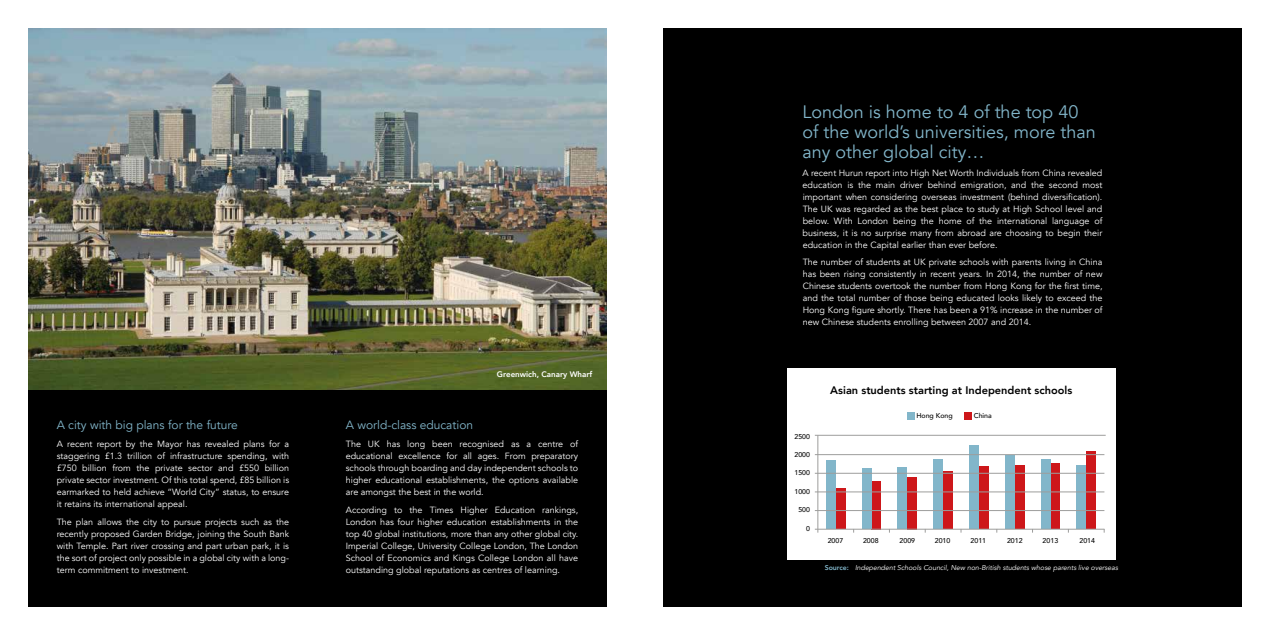
<style>
.page{position:relative;width:1270px;height:635px;background:#fff}
.page>*{position:absolute;margin:0;border:0;box-sizing:border-box;transform-origin:0 0}
.t1{font:18px/20px "Avenir";color:#82b6ca}
.t2{font:12px "Avenir";color:#82b6ca}
.t3{font:800 11px "Avenir";color:#000}
.t4{font:9px/12px "Avenir";color:#fff;text-align:justify}
.t5{font:800 8px "Avenir";color:#fff}
.t6{font:italic 7px "Avenir";color:#fff}
.t7{font:500 7px "Avenir";color:#000}
.s1{font-weight:800;font-style:normal;color:#82b6ca}
</style>
<div class="page">
<div style="left:28px;top:28px;width:579px;height:579px;background:#000"></div>
<div style="left:663px;top:28px;width:579px;height:579px;background:#000"></div>
<div style="left:787px;top:369px;width:329px;height:191px;background:#fff"></div>
<hr style="left:815px;top:435px;width:291px;height:1px;background:#9d9d9c">
<hr style="left:818px;top:435px;width:1px;height:98px;background:#9d9d9c">
<div style="left:826px;top:461px;width:10px;height:68px;background:#82b6ca"></div>
<div style="left:836px;top:488px;width:10px;height:41px;background:#cd171a"></div>
<div style="left:871px;top:481px;width:10px;height:48px;background:#cd171a"></div>
<div style="left:862px;top:469px;width:9px;height:60px;background:#82b6ca"></div>
<div style="left:907px;top:477px;width:10px;height:52px;background:#cd171a"></div>
<div style="left:897px;top:468px;width:10px;height:61px;background:#82b6ca"></div>
<div style="left:943px;top:471px;width:10px;height:58px;background:#cd171a"></div>
<div style="left:933px;top:459px;width:10px;height:70px;background:#82b6ca"></div>
<div style="left:979px;top:466px;width:10px;height:63px;background:#cd171a"></div>
<div style="left:969px;top:445px;width:10px;height:84px;background:#82b6ca"></div>
<div style="left:1015px;top:465px;width:9px;height:64px;background:#cd171a"></div>
<div style="left:1005px;top:456px;width:10px;height:73px;background:#82b6ca"></div>
<div style="left:1050px;top:463px;width:10px;height:66px;background:#cd171a"></div>
<div style="left:1040px;top:459px;width:10px;height:70px;background:#82b6ca"></div>
<div style="left:1086px;top:451px;width:10px;height:78px;background:#cd171a"></div>
<div style="left:1076px;top:465px;width:10px;height:64px;background:#82b6ca"></div>
<div style="left:907px;top:412px;width:7px;height:7px;background:#82b6ca"></div>
<div style="left:964px;top:412px;width:8px;height:7px;background:#cd171a"></div>
<hr style="left:815px;top:529px;width:289px;height:1px;background:#9d9d9c">
<hr style="left:815px;top:510px;width:289px;height:1px;background:#9d9d9c">
<hr style="left:815px;top:492px;width:289px;height:1px;background:#9d9d9c">
<hr style="left:815px;top:473px;width:289px;height:1px;background:#9d9d9c">
<hr style="left:815px;top:454px;width:289px;height:1px;background:#9d9d9c">
<img style="left:28px;top:28px;width:579px;height:361px">
<h2 class="t2" style="left:57px;top:418px;width:183px">A city with big plans for the future</h2>
<p class="t4" style="left:57px;top:438px;width:234px">A recent report by the Mayor has revealed plans for a staggering £1.3 trillion of infrastructure spending, with £750 billion from the private sector and £550 billion private sector investment. Of this total spend, £85 billion is earmarked to held achieve “World City” status, to ensure it retains its international appeal.</p>
<p class="t4" style="left:57px;top:516px;width:234px">The plan allows the city to pursue projects such as the recently proposed Garden Bridge, joining the South Bank with Temple. Part river crossing and part urban park, it is the sort of project only possible in a global city with a long&shy;term commitment to investment.</p>
<p class="t5" style="left:497px;top:368px;width:97px">Greenwich, Canary Wharf</p>
<h2 class="t2" style="left:346px;top:418px;width:129px">A world-class education</h2>
<p class="t4" style="left:346px;top:438px;width:234px">The UK has long been recognised as a centre of educational excellence for all ages. From preparatory schools through boarding and day independent schools to higher educational establishments, the options available are amongst the best in the world.</p>
<p class="t4" style="left:346px;top:504px;width:234px">According to the Times Higher Education rankings, London has four higher education establishments in the top 40 global institutions, more than any other global city.<br>Imperial College, University College London, The London School of Economics and Kings College London all have outstanding global reputations as centres of learning.</p>
<h1 class="t1" style="left:803px;top:102px;width:295px">London is home to 4 of the top 40 of the world’s universities, more than any other global city…</h1>
<p class="t4" style="left:803px;top:167px;width:301px">A recent Hurun report into High Net Worth Individuals from China revealed education is the main driver behind emigration, and the second most important when considering overseas investment (behind diversification).<br>The UK was regarded as the best place to study at High School level and below. With London being the home of the international language of business, it is no surprise many from abroad are choosing to begin their education in the Capital earlier than ever before.</p>
<p class="t4" style="left:803px;top:256px;width:301px">The number of students at UK private schools with parents living in China has been rising consistently in recent years. In 2014, the number of new Chinese students overtook the number from Hong Kong for the first time, and the total number of those being educated looks likely to exceed the Hong Kong figure shortly. There has been a 91% increase in the number of new Chinese students enrolling between 2007 and 2014.</p>
<p class="t3" style="left:830px;top:382px;width:243px">Asian students starting at Independent schools</p>
<p class="t7" style="left:794px;top:430px;width:17px">2500</p>
<p class="t7" style="left:794px;top:449px;width:17px">2000</p>
<p class="t7" style="left:794px;top:467px;width:17px">1500</p>
<p class="t7" style="left:794px;top:485px;width:17px">1000</p>
<p class="t7" style="left:798px;top:504px;width:13px">500</p>
<p class="t7" style="left:806px;top:522px;width:5px">0</p>
<p class="t7" style="left:916px;top:409px;width:38px">Hong Kong</p>
<p class="t7" style="left:974px;top:409px;width:20px">China</p>
<p class="t7" style="left:828px;top:535px;width:17px">2007</p>
<p class="t7" style="left:863px;top:535px;width:17px">2008</p>
<p class="t7" style="left:899px;top:535px;width:17px">2009</p>
<p class="t7" style="left:935px;top:535px;width:17px">2010</p>
<p class="t7" style="left:971px;top:535px;width:17px">2011</p>
<p class="t7" style="left:1007px;top:535px;width:17px">2012</p>
<p class="t7" style="left:1043px;top:535px;width:17px">2013</p>
<p class="t7" style="left:1079px;top:535px;width:17px">2014</p>
<p class="t6" style="left:825px;top:564px;width:295px"><span class="s1">Source:</span> Independent Schools Council, New non-British students whose parents live overseas</p>
</div>
